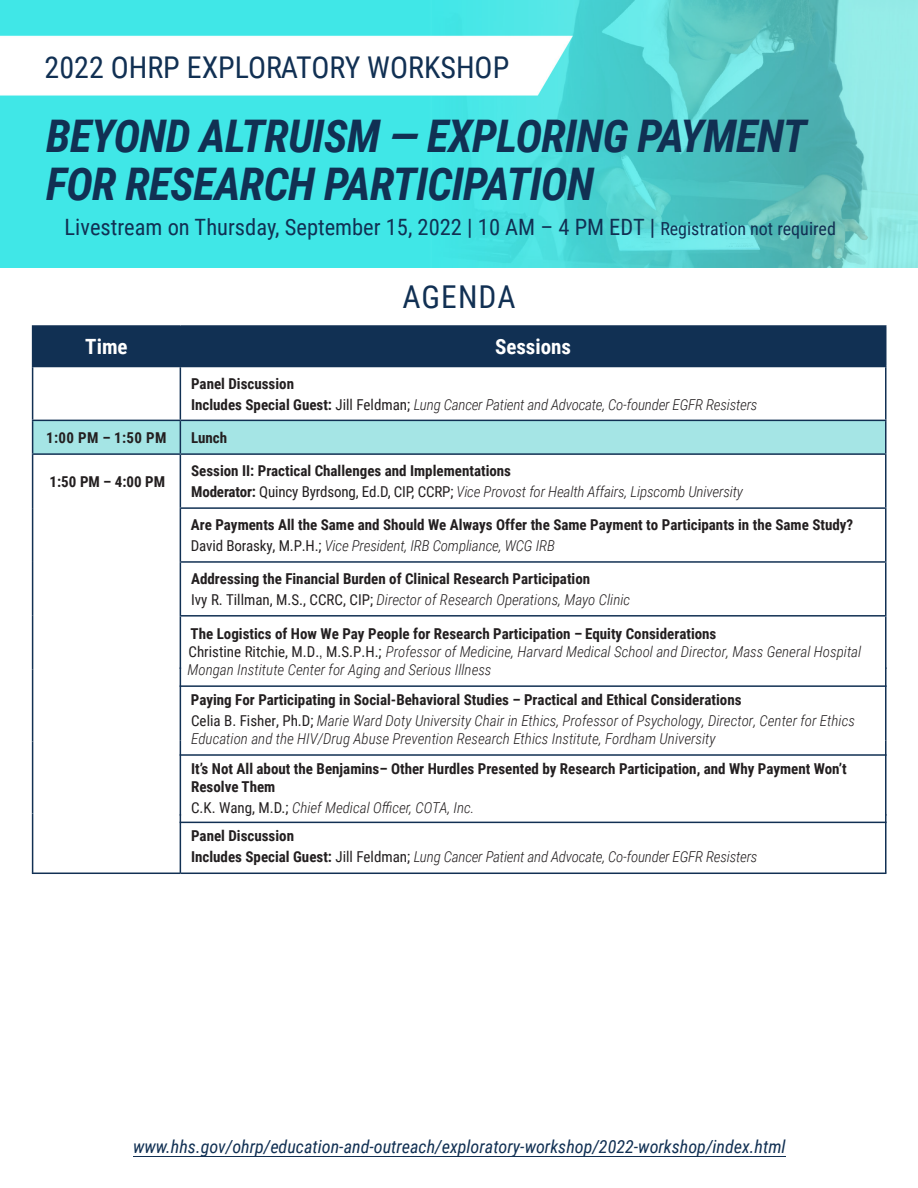
<style>
.page{position:relative;width:918px;height:1188px;background:#fff}
.page>*{position:absolute;margin:0;border:0;box-sizing:border-box;transform-origin:0 0}
.t1{font:italic 700 45px/48px "Roboto Condensed";letter-spacing:-.015em;color:#113053}
.t2{font:31.5px "Roboto Condensed";letter-spacing:.035em;color:#113053}
.t3{font:30px "Roboto Condensed";color:#113053}
.t4{font:22.5px "Roboto Condensed";color:#113053}
.t5{font:700 21px "Roboto Condensed";color:#fff}
.t6{font:italic 18px "Roboto Condensed";color:#113053}
.t7{font:italic 300 15px/21px "Roboto Condensed";color:#231f20}
.t8{font:700 15px/21px "Roboto Condensed";color:#231f20}
.s1{font-size:18px}
.s2{font-weight:700;font-style:normal}
.s3{font-weight:400;font-style:normal}
.s4{font-weight:400}
.s5{font-weight:300;font-style:italic}
.s6{font-family:"Arial Narrow";font-weight:400;font-style:normal}
</style>
<div class="page">
<img style="left:0;top:0;width:918px;height:267px">
<div style="left:33px;top:326px;width:147px;height:41px;background:#113053"></div>
<div style="left:180px;top:326px;width:706px;height:41px;background:#113053"></div>
<div style="left:33px;top:421px;width:852px;height:32px;background:#a5e5e5"></div>
<svg style="left:33px;top:455px;width:852px;height:412px"></svg>
<hr style="left:32px;top:325px;width:148px;height:2px;background:#113053">
<hr style="left:32px;top:327px;width:1px;height:39px;background:#113053">
<hr style="left:180px;top:325px;width:707px;height:2px;background:#113053">
<hr style="left:32px;top:366px;width:148px;height:1px;background:#113053">
<hr style="left:32px;top:367px;width:1px;height:53px;background:#113053">
<hr style="left:180px;top:366px;width:707px;height:1px;background:#113053">
<hr style="left:180px;top:367px;width:1px;height:53px;background:#113053">
<hr style="left:885px;top:367px;width:1px;height:53px;background:#113053">
<hr style="left:32px;top:420px;width:148px;height:1px;background:#113053">
<hr style="left:32px;top:421px;width:1px;height:32px;background:#113053">
<hr style="left:180px;top:420px;width:707px;height:1px;background:#113053">
<hr style="left:180px;top:421px;width:1px;height:32px;background:#113053">
<hr style="left:885px;top:421px;width:1px;height:32px;background:#113053">
<hr style="left:32px;top:453px;width:148px;height:2px;background:#113053">
<hr style="left:32px;top:455px;width:1px;height:53px;background:#113053">
<hr style="left:180px;top:453px;width:707px;height:2px;background:#113053">
<hr style="left:180px;top:455px;width:1px;height:52px;background:#113053">
<hr style="left:885px;top:455px;width:1px;height:52px;background:#113053">
<hr style="left:32px;top:508px;width:1px;height:54px;background:#113053">
<hr style="left:180px;top:507px;width:707px;height:2px;background:#113053">
<hr style="left:180px;top:509px;width:1px;height:52px;background:#113053">
<hr style="left:885px;top:509px;width:1px;height:52px;background:#113053">
<hr style="left:32px;top:562px;width:1px;height:54px;background:#113053">
<hr style="left:180px;top:561px;width:707px;height:2px;background:#113053">
<hr style="left:180px;top:563px;width:1px;height:52px;background:#113053">
<hr style="left:885px;top:563px;width:1px;height:52px;background:#113053">
<hr style="left:32px;top:616px;width:1px;height:54px;background:#113053">
<hr style="left:180px;top:615px;width:707px;height:2px;background:#113053">
<hr style="left:180px;top:617px;width:1px;height:52px;background:#113053">
<hr style="left:885px;top:617px;width:1px;height:52px;background:#113053">
<hr style="left:32px;top:670px;width:1px;height:72px;background:#113053">
<hr style="left:180px;top:685px;width:707px;height:2px;background:#113053">
<hr style="left:180px;top:667px;width:1px;height:74px;background:#113053">
<hr style="left:885px;top:667px;width:2px;height:74px;background:#113053">
<hr style="left:32px;top:742px;width:1px;height:71px;background:#113053">
<hr style="left:180px;top:754px;width:707px;height:2px;background:#113053">
<hr style="left:180px;top:741px;width:1px;height:75px;background:#113053">
<hr style="left:885px;top:741px;width:2px;height:75px;background:#113053">
<hr style="left:32px;top:813px;width:1px;height:60px;background:#113053">
<hr style="left:180px;top:822px;width:707px;height:1px;background:#113053">
<hr style="left:180px;top:814px;width:1px;height:59px;background:#113053">
<hr style="left:885px;top:814px;width:2px;height:59px;background:#113053">
<hr style="left:32px;top:873px;width:148px;height:1px;background:#113053">
<hr style="left:180px;top:873px;width:707px;height:1px;background:#113053">
<hr style="left:133px;top:1156px;width:653px;height:1px;background:#113053">
<h3 class="t3" style="left:45px;top:46px;width:466px">2022 OHRP EXPLORATORY WORKSHOP</h3>
<h1 class="t1" style="left:46px;top:110px;width:762px">BEYOND ALTRUISM — EXPLORING PAYMENT<br>FOR RESEARCH PARTICIPATION</h1>
<h3 class="t4" style="left:65px;top:212px;width:773px">Livestream on Thursday, September 15, 2022 | 10 AM – 4 PM EDT | <span class="s1">Registration not required</span></h3>
<h2 class="t2" style="left:402px;top:275px;width:115px">AGENDA</h2>
<h3 class="t5" style="left:85px;top:332px;width:44px">Time</h3>
<h3 class="t5" style="left:495px;top:332px;width:78px">Sessions</h3>
<p class="t7" style="left:191px;top:372px;width:568px"><span class="s2">Panel Discussion<br>Includes Special Guest:</span> <span class="s3">Jill Feldman;</span> Lung Cancer Patient and Advocate, Co-founder EGFR Resisters</p>
<p class="t8" style="left:46px;top:426px;width:122px">1:00 PM – 1:50 PM</p>
<p class="t8" style="left:191px;top:426px;width:38px">Lunch</p>
<p class="t8" style="left:49px;top:471px;width:117px">1:50 PM – 4:00 PM</p>
<p class="t8" style="left:191px;top:460px;width:554px">Session II: Practical Challenges and Implementations<br>Moderator: <span class="s4">Quincy Byrdsong, Ed.D, CIP, CCRP;</span> <span class="s5">Vice Provost for Health Affairs, Lipscomb University</span></p>
<p class="t8" style="left:191px;top:514px;width:664px">Are Payments All the Same and Should We Always Offer the Same Payment to Participants in the Same Study?<br><span class="s4">David Borasky, M.P.H.;</span> <span class="s5">Vice President, IRB Compliance, WCG IRB</span></p>
<p class="t8" style="left:191px;top:568px;width:441px">Addressing the Financial Burden of Clinical Research Participation<br><span class="s4">Ivy R. Tillman, M.S., CCRC, CIP;</span> <span class="s5">Director of Research Operations, Mayo Clinic</span></p>
<p class="t7" style="left:188px;top:624px;width:675px;line-height:18px"><span class="s2">The Logistics of How We Pay People for Research Participation – Equity Considerations<br></span><span class="s3">Christine Ritchie, M.D.</span><span class="s6">,</span> <span class="s3">M.S.P.H.;</span> Professor of Medicine, Harvard Medical School and Director, Mass General Hospital<br>Mongan Institute Center for Aging and Serious Illness</p>
<p class="t7" style="left:191px;top:689px;width:666px"><span class="s2">Paying For Participating in Social-Behavioral Studies – Practical and Ethical Considerations<br></span><span class="s3">Celia B. Fisher, Ph.D;</span> Marie Ward Doty University Chair in Ethics, Professor of Psychology, Director, Center for Ethics</p>
<p class="t7" style="left:191px;top:728px;width:526px">Education and the HIV/Drug Abuse Prevention Research Ethics Institute, Fordham University</p>
<p class="t8" style="left:191px;top:759px;width:657px;line-height:18px">It’s Not All about the Benjamins– Other Hurdles Presented by Research Participation, and Why Payment Won’t<br>Resolve Them</p>
<p class="t7" style="left:191px;top:797px;width:285px"><span class="s3">C.K. Wang, M.D.;</span> Chief Medical Officer, COTA, Inc.</p>
<p class="t7" style="left:191px;top:825px;width:568px"><span class="s2">Panel Discussion<br>Includes Special Guest:</span> <span class="s3">Jill Feldman;</span> Lung Cancer Patient and Advocate, Co-founder EGFR Resisters</p>
<p class="t6" style="left:133px;top:1134px;width:654px">www.hhs.gov/ohrp/education-and-outreach/exploratory-workshop/2022-workshop/index.html</p>
</div>
